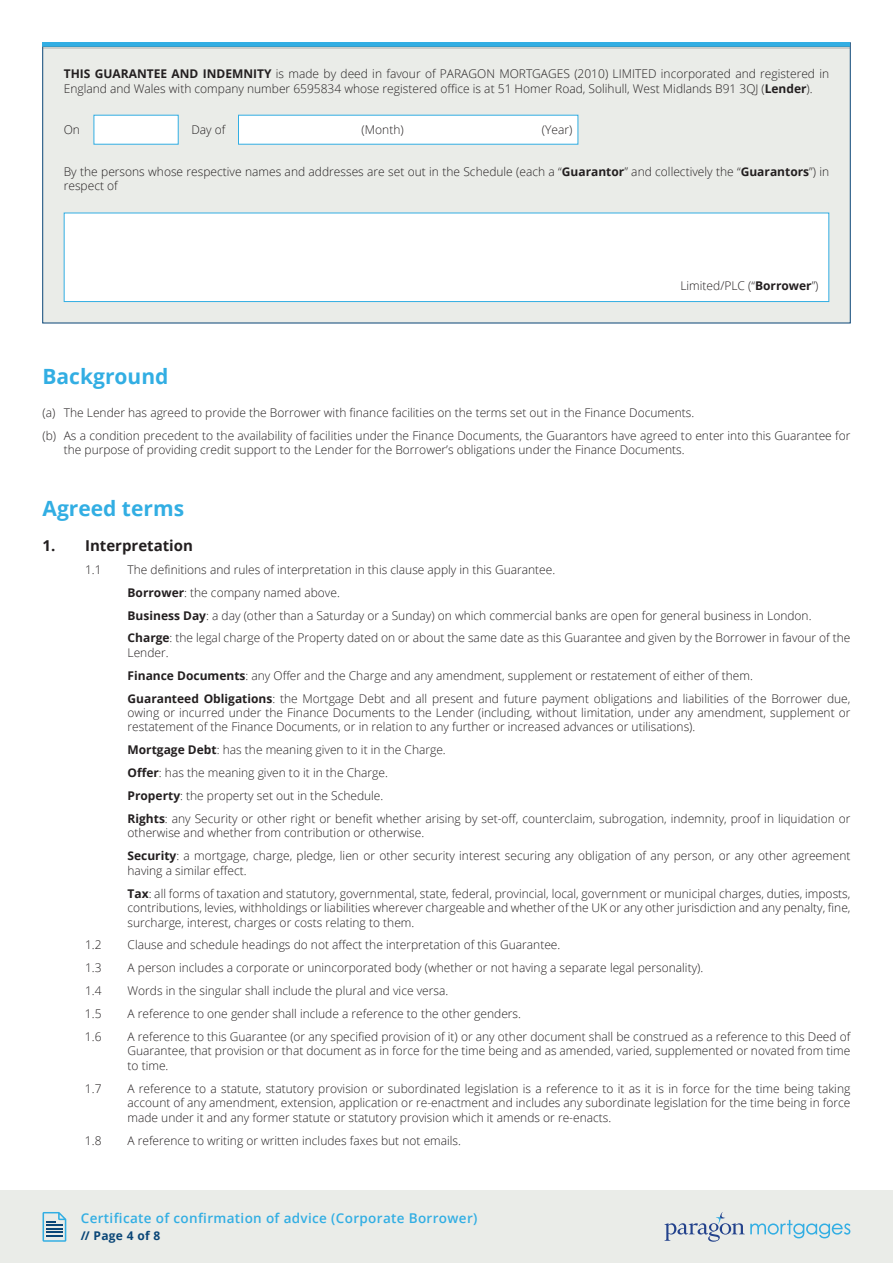
<style>
.page{position:relative;width:893px;height:1263px;background:#fff}
.page>*{position:absolute;margin:0;border:0;box-sizing:border-box;transform-origin:0 0}
.t1{font:700 21px "Open Sans";color:#32aee3}
.t2{font:700 15px "Open Sans";color:#231f20}
.t3{font:600 13.5px "Open Sans";letter-spacing:.025em;color:#32aee3}
.t4{font:300 12px/23px "Open Sans";color:#231f20}
.t5{font:700 12px "Open Sans";letter-spacing:.025em;color:#0a4677}
.s1{font-weight:700}
</style>
<div class="page">
<div style="left:0;top:1191px;width:893px;height:72px;background:#eaece8"></div>
<svg style="left:43px;top:1212px;width:23px;height:30px"></svg>
<svg style="left:664px;top:1212px;width:186px;height:30px"></svg>
<div style="left:43px;top:43px;width:807px;height:280px;background:#eaece8"></div>
<svg style="left:43px;top:43px;width:807px;height:4px;background:#33a9dc"></svg>
<hr style="left:43px;top:47px;width:807px;height:2px;background:#505658">
<div style="left:94px;top:115px;width:85px;height:30px;background:#fff;border:1px solid #32aee3"></div>
<div style="left:64px;top:213px;width:765px;height:89px;background:#fff;border:1px solid #32aee3"></div>
<div style="left:238px;top:115px;width:340px;height:30px;background:#fff;border:1px solid #32aee3"></div>
<p class="t4" style="left:64px;top:66px;width:767px;line-height:14.4px"><span class="s1">THIS GUARANTEE AND INDEMNITY</span> is made by deed in favour of PARAGON MORTGAGES (2010) LIMITED incorporated and registered in<br>England and Wales with company number 6595834 whose registered office is at 51 Homer Road, Solihull, West Midlands B91 3QJ (<span class="s1">Lender</span>).</p>
<p class="t4" style="left:64px;top:118px;width:18px">On</p>
<p class="t4" style="left:191px;top:118px;width:36px">Day of</p>
<p class="t4" style="left:362px;top:118px;width:44px">(Month)</p>
<p class="t4" style="left:542px;top:118px;width:32px">(Year)</p>
<p class="t4" style="left:64px;top:164px;width:767px;line-height:14.4px">By the persons whose respective names and addresses are set out in the Schedule (each a “<span class="s1">Guarantor</span>” and collectively the “<span class="s1">Guarantors</span>”) in respect of</p>
<h1 class="t1" style="left:43px;top:361px;width:127px">Background</h1>
<p class="t4" style="left:680px;top:273px;width:140px">Limited/PLC (“<span class="s1">Borrower</span>”)</p>
<p class="t4" style="left:43px;top:401px;width:809px">(a) The Lender has agreed to provide the Borrower with finance facilities on the terms set out in the Finance Documents.<br>(b) As a condition precedent to the availability of facilities under the Finance Documents, the Guarantors have agreed to enter into this Guarantee for</p>
<p class="t4" style="left:64px;top:438px;width:622px">the purpose of providing credit support to the Lender for the Borrower’s obligations under the Finance Documents.</p>
<h1 class="t1" style="left:43px;top:493px;width:143px">Agreed terms</h1>
<p class="t2" style="left:43px;top:535px;width:152px">1. Interpretation</p>
<p class="t4" style="left:85px;top:557px;width:18px">1.1</p>
<p class="t4" style="left:128px;top:557px;width:724px">The definitions and rules of interpretation in this clause apply in this Guarantee.<br><span class="s1">Borrower</span>: the company named above.<br><span class="s1">Business Day</span>: a day (other than a Saturday or a Sunday) on which commercial banks are open for general business in London.<br><span class="s1">Charge</span>: the legal charge of the Property dated on or about the same date as this Guarantee and given by the Borrower in favour of the</p>
<p class="t4" style="left:128px;top:641px;width:724px">Lender.<br><span class="s1">Finance Documents</span>: any Offer and the Charge and any amendment, supplement or restatement of either of them.<br><span class="s1">Guaranteed Obligations</span>: the Mortgage Debt and all present and future payment obligations and liabilities of the Borrower due,</p>
<p class="t4" style="left:128px;top:705px;width:724px;line-height:14.4px">owing or incurred under the Finance Documents to the Lender (including, without limitation, under any amendment, supplement or restatement of the Finance Documents, or in relation to any further or increased advances or utilisations).</p>
<p class="t4" style="left:128px;top:738px;width:724px"><span class="s1">Mortgage Debt</span>: has the meaning given to it in the Charge.<br><span class="s1">Offer</span>: has the meaning given to it in the Charge.<br><span class="s1">Property</span>: the property set out in the Schedule.<br><span class="s1">Rights</span>: any Security or other right or benefit whether arising by set-off, counterclaim, subrogation, indemnity, proof in liquidation or</p>
<p class="t4" style="left:128px;top:821px;width:724px">otherwise and whether from contribution or otherwise.<br><span class="s1">Security</span>: a mortgage, charge, pledge, lien or other security interest securing any obligation of any person, or any other agreement</p>
<p class="t4" style="left:128px;top:859px;width:724px">having a similar effect.<br><span class="s1">Tax</span>: all forms of taxation and statutory, governmental, state, federal, provincial, local, government or municipal charges, duties, imposts,</p>
<p class="t4" style="left:128px;top:900px;width:724px;line-height:14.4px">contributions, levies, withholdings or liabilities wherever chargeable and whether of the UK or any other jurisdiction and any penalty, fine, surcharge, interest, charges or costs relating to them.</p>
<p class="t4" style="left:85px;top:933px;width:18px">1.2</p>
<p class="t4" style="left:128px;top:933px;width:434px">Clause and schedule headings do not affect the interpretation of this Guarantee.</p>
<p class="t4" style="left:85px;top:956px;width:18px">1.3</p>
<p class="t4" style="left:128px;top:956px;width:577px">A person includes a corporate or unincorporated body (whether or not having a separate legal personality).</p>
<p class="t4" style="left:85px;top:979px;width:18px">1.4</p>
<p class="t4" style="left:128px;top:979px;width:322px">Words in the singular shall include the plural and vice versa.</p>
<p class="t4" style="left:85px;top:1002px;width:18px">1.5</p>
<p class="t4" style="left:128px;top:1002px;width:395px">A reference to one gender shall include a reference to the other genders.</p>
<p class="t4" style="left:85px;top:1025px;width:18px">1.6</p>
<p class="t4" style="left:127px;top:1029px;width:724px;line-height:14.4px;text-align:justify">A reference to this Guarantee (or any specified provision of it) or any other document shall be construed as a reference to this Deed of Guarantee, that provision or that document as in force for the time being and as amended, varied, supplemented or novated from time to time.</p>
<p class="t4" style="left:85px;top:1076px;width:18px">1.7</p>
<p class="t4" style="left:127px;top:1081px;width:724px;line-height:14.4px;text-align:justify">A reference to a statute, statutory provision or subordinated legislation is a reference to it as it is in force for the time being taking account of any amendment, extension, application or re-enactment and includes any subordinate legislation for the time being in force made under it and any former statute or statutory provision which it amends or re-enacts.</p>
<p class="t4" style="left:85px;top:1128px;width:18px">1.8</p>
<p class="t4" style="left:127px;top:1128px;width:335px">A reference to writing or written includes faxes but not emails.</p>
<p class="t3" style="left:81px;top:1209px;width:398px">Certificate of confirmation of advice (Corporate Borrower)</p>
<p class="t5" style="left:81px;top:1227px;width:81px">// Page 4 of 8</p>
</div>
